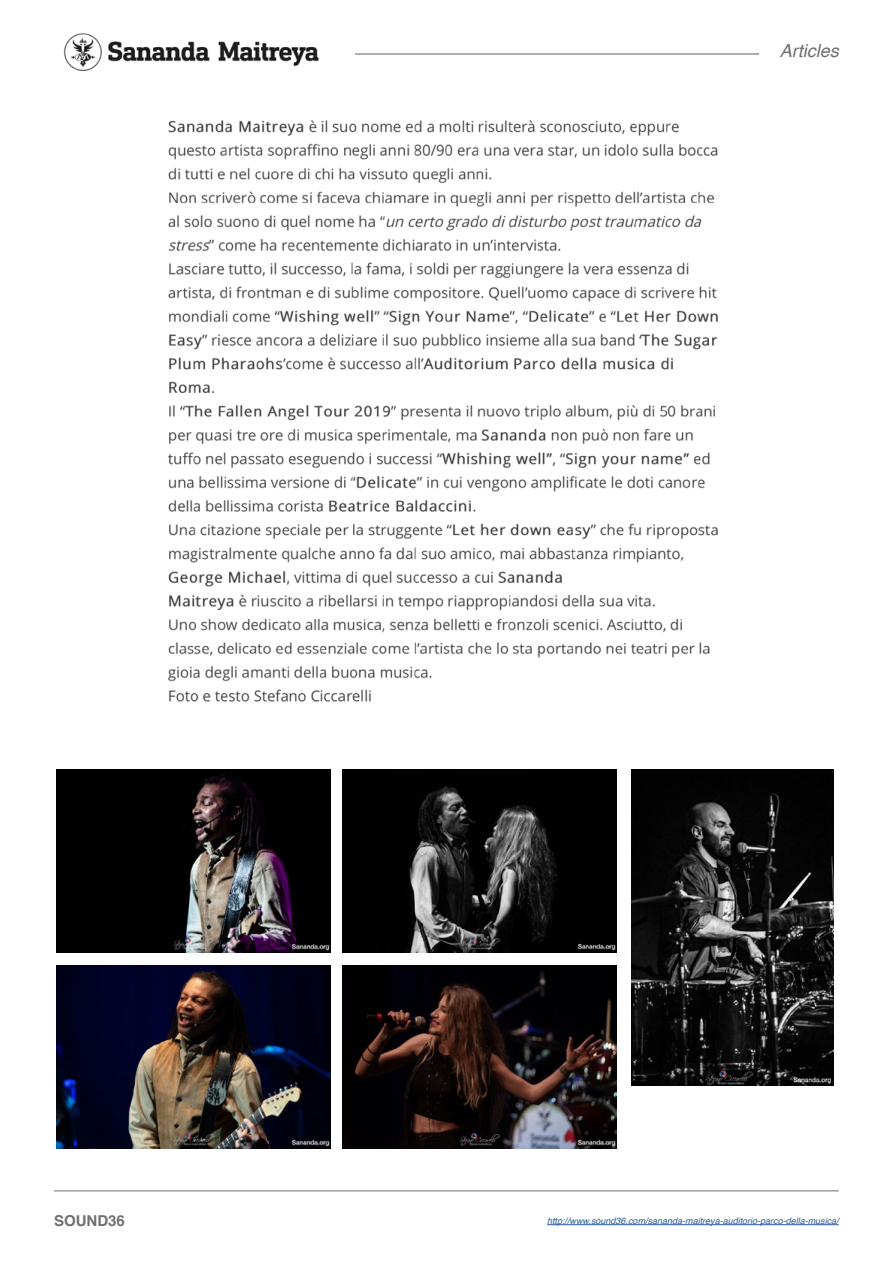
<style>
.page{position:relative;width:893px;height:1263px;background:#fff}
.page>*{position:absolute;margin:0;border:0;box-sizing:border-box;transform-origin:0 0}
.t1{font:italic 18px "Helvetica";color:#706f6f}
.t2{font:700 15px "Helvetica";color:#706f6f}
.t3{font:italic 9px "Helvetica";color:#275b9b}
</style>
<div class="page">
<img style="left:56px;top:966px;width:274px;height:183px">
<img style="left:56px;top:770px;width:274px;height:183px">
<img style="left:342px;top:966px;width:275px;height:183px">
<img style="left:342px;top:770px;width:275px;height:183px">
<img style="left:63px;top:33px;width:256px;height:38px">
<hr style="left:355px;top:53px;width:404px;height:2px;background:#706f6f">
<hr style="left:54px;top:1190px;width:785px;height:1px;background:#706f6f">
<hr style="left:547px;top:1224px;width:292px;height:1px;background:#275b9b">
<img style="left:167px;top:120px;width:551px;height:582px">
<img style="left:631px;top:770px;width:203px;height:315px">
<h1 class="t1" style="left:780px;top:36px;width:61px">Articles</h1>
<h2 class="t2" style="left:54px;top:1209px;width:72px">SOUND36</h2>
<p class="t3" style="left:547px;top:1214px;width:293px">http://www.sound36.com/sananda-maitreya-auditorio-parco-della-musica/</p>
</div>
